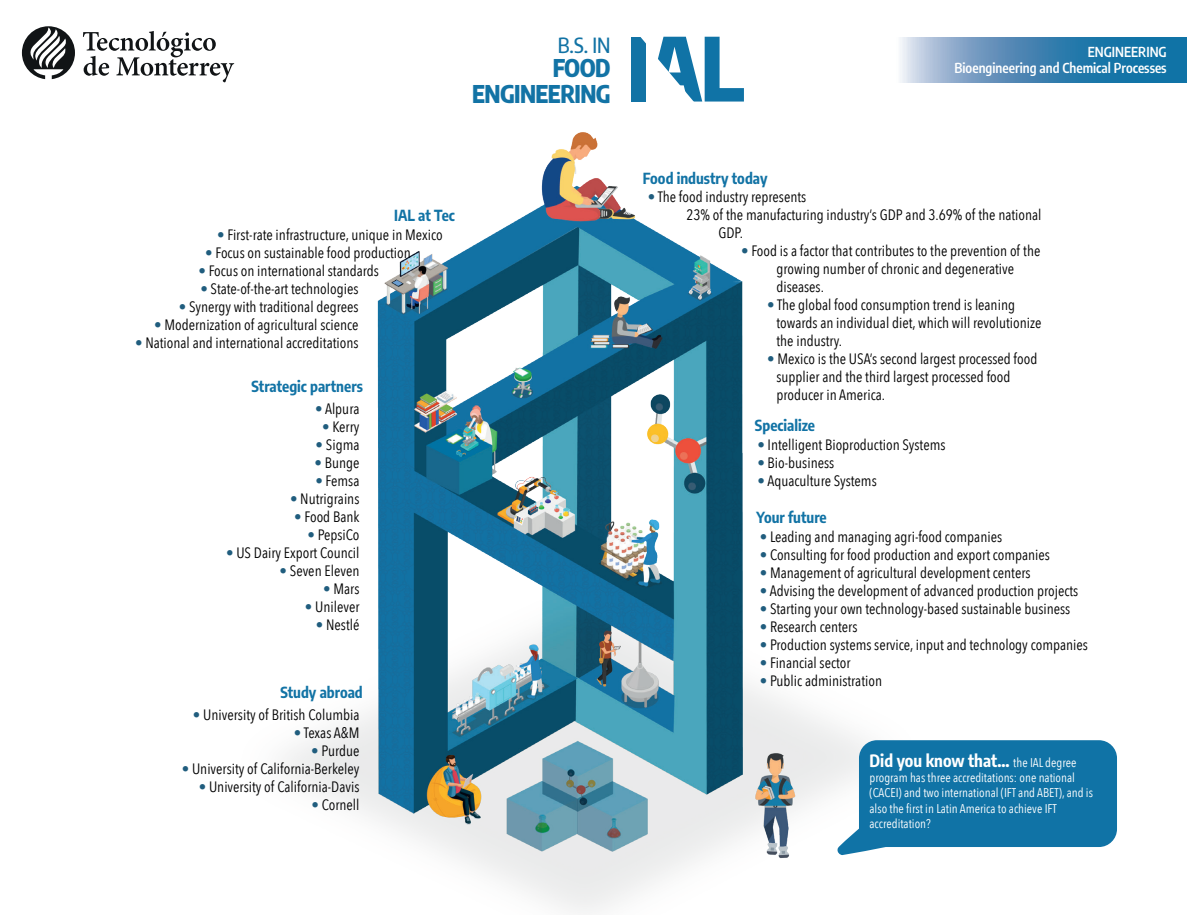
<style>
.page{position:relative;width:1187px;height:915px;background:#fff}
.page>*{position:absolute;margin:0;border:0;box-sizing:border-box;transform-origin:0 0}
.t1{font:800 87.45px "Encode Sans Condensed";color:#1273a5}
.t2{font:800 24px/25.5px "Encode Sans Condensed";letter-spacing:-.025em;color:#1273a5;text-align:right}
.t3{font:500 21px "Encode Sans Condensed";color:#1273a5}
.t4{font:700 16.65px "Encode Sans Condensed";color:#fff}
.t5{font:15px/18px "Avenir Next Condensed";color:#000001}
.t6{font:700 15px "Encode Sans Condensed";color:#1273a5}
.t7{font:600 13.5px/16.2px "Encode Sans Condensed";color:#fff;text-align:right}
.t8{font:12.6px/15.1px "Avenir Next Condensed";color:#fff}
.s1{color:#1073a6}
.s2{color:#205d7e}
.s3{font-family:"Avenir Next Condensed";font-weight:400;font-size:12.6px}
</style>
<div class="page">
<img style="left:284px;top:132px;width:664px;height:781px">
<svg style="left:22px;top:26px;width:53px;height:53px"></svg>
<svg style="left:83px;top:31px;width:151px;height:51px"></svg>
<svg style="left:900px;top:38px;width:286px;height:44px;background:#4f8eb8"></svg>
<div style="left:858px;top:740px;width:258px;height:106px;background:#1073a6;border-radius:18px"></div>
<svg style="left:836px;top:828px;width:49px;height:26px"></svg>
<h3 class="t3" style="left:558px;top:30px;width:54px">B.S. IN</h3>
<h2 class="t2" style="left:472px;top:54px;width:140px">FOOD<br>ENGINEERING</h2>
<h1 class="t1" style="left:627px;top:1px;width:121px">I C<span class="s1">A L</span></h1>
<p class="t7" style="left:954px;top:43px;width:213px">ENGINEERING<br>Bioengineering and Chemical Processes</p>
<p class="t6" style="left:394px;top:204px;width:62px">IAL at Tec</p>
<p class="t5" style="left:217px;top:225px;width:227px"><span class="s2">•</span> First-rate infrastructure, unique in Mexico</p>
<p class="t5" style="left:205px;top:243px;width:207px"><span class="s2">•</span> Focus on sustainable food production</p>
<p class="t5" style="left:198px;top:261px;width:182px"><span class="s2">•</span> Focus on international standards</p>
<p class="t5" style="left:200px;top:279px;width:160px"><span class="s2">•</span> State-of-the-art technologies</p>
<p class="t5" style="left:179px;top:297px;width:181px"><span class="s2">•</span> Synergy with traditional degrees</p>
<p class="t5" style="left:154px;top:315px;width:206px"><span class="s2">•</span> Modernization of agricultural science</p>
<p class="t5" style="left:135px;top:333px;width:225px"><span class="s2">•</span> National and international accreditations</p>
<p class="t6" style="left:251px;top:375px;width:113px">Strategic partners</p>
<p class="t5" style="left:315px;top:399px;width:46px"><span class="s2">•</span> Alpura</p>
<p class="t5" style="left:322px;top:417px;width:39px"><span class="s2">•</span> Kerry</p>
<p class="t5" style="left:315px;top:435px;width:45px"><span class="s2">•</span> Sigma</p>
<p class="t5" style="left:314px;top:453px;width:46px"><span class="s2">•</span> Bunge</p>
<p class="t5" style="left:315px;top:471px;width:46px"><span class="s2">•</span> Femsa</p>
<p class="t5" style="left:290px;top:489px;width:71px"><span class="s2">•</span> Nutrigrains</p>
<p class="t5" style="left:294px;top:507px;width:67px"><span class="s2">•</span> Food Bank</p>
<p class="t5" style="left:307px;top:525px;width:53px"><span class="s2">•</span> PepsiCo</p>
<p class="t5" style="left:226px;top:543px;width:135px"><span class="s2">•</span> US Dairy Export Council</p>
<p class="t5" style="left:279px;top:561px;width:81px"><span class="s2">•</span> Seven Eleven</p>
<p class="t5" style="left:323px;top:579px;width:38px"><span class="s2">•</span> Mars</p>
<p class="t5" style="left:305px;top:597px;width:56px"><span class="s2">•</span> Unilever</p>
<p class="t5" style="left:316px;top:615px;width:45px"><span class="s2">•</span> Nestlé</p>
<p class="t6" style="left:280px;top:680px;width:84px">Study abroad</p>
<p class="t5" style="left:193px;top:704px;width:168px"><span class="s2">•</span> University of British Columbia</p>
<p class="t5" style="left:294px;top:722px;width:67px"><span class="s2">•</span> Texas A&amp;M</p>
<p class="t5" style="left:311px;top:740px;width:50px"><span class="s2">•</span> Purdue</p>
<p class="t5" style="left:182px;top:758px;width:179px"><span class="s2">•</span> University of California-Berkeley</p>
<p class="t5" style="left:199px;top:776px;width:162px"><span class="s2">•</span> University of California-Davis</p>
<p class="t5" style="left:311px;top:794px;width:49px"><span class="s2">•</span> Cornell</p>
<p class="t6" style="left:643px;top:167px;width:126px">Food industry today</p>
<p class="t5" style="left:647px;top:187px;width:160px"><span class="s2">•</span> The food industry represents</p>
<p class="t5" style="left:686px;top:205px;width:356px">23% of the manufacturing industry’s GDP and 3.69% of the national</p>
<p class="t5" style="left:718px;top:223px;width:26px">GDP.</p>
<p class="t5" style="left:776px;top:241px;width:265px;text-indent:-35px"><span class="s2">•</span> Food is a factor that contributes to the prevention of the growing number of chronic and degenerative diseases.</p>
<p class="t5" style="left:776px;top:295px;width:266px;text-indent:-9px"><span class="s2">•</span> The global food consumption trend is leaning towards an individual diet, which will revolutionize the industry.</p>
<p class="t5" style="left:776px;top:349px;width:262px;text-indent:-9px"><span class="s2">•</span> Mexico is the USA’s second largest processed food supplier and the third largest processed food producer in America.</p>
<p class="t6" style="left:754px;top:414px;width:62px">Specialize</p>
<p class="t5" style="left:757px;top:435px;width:190px"><span class="s2">•</span> Intelligent Bioproduction Systems</p>
<p class="t5" style="left:757px;top:453px;width:78px"><span class="s2">•</span> Bio-business</p>
<p class="t5" style="left:757px;top:471px;width:121px"><span class="s2">•</span> Aquaculture Systems</p>
<p class="t6" style="left:756px;top:506px;width:72px">Your future</p>
<p class="t5" style="left:759px;top:527px;width:244px"><span class="s2">•</span> Leading and managing agri-food companies</p>
<p class="t5" style="left:759px;top:545px;width:292px"><span class="s2">•</span> Consulting for food production and export companies</p>
<p class="t5" style="left:759px;top:563px;width:272px"><span class="s2">•</span> Management of agricultural development centers</p>
<p class="t5" style="left:759px;top:581px;width:320px"><span class="s2">•</span> Advising the development of advanced production projects</p>
<p class="t5" style="left:759px;top:599px;width:312px"><span class="s2">•</span> Starting your own technology-based sustainable business</p>
<p class="t5" style="left:759px;top:617px;width:99px"><span class="s2">•</span> Research centers</p>
<p class="t5" style="left:759px;top:635px;width:329px"><span class="s2">•</span> Production systems service, input and technology companies</p>
<p class="t5" style="left:759px;top:653px;width:92px"><span class="s2">•</span> Financial sector</p>
<p class="t5" style="left:759px;top:671px;width:124px"><span class="s2">•</span> Public administration</p>
<p class="t4" style="left:869px;top:748px;width:208px">Did you know that... <span class="s3">the IAL degree</span></p>
<p class="t8" style="left:869px;top:769px;width:225px">program has three accreditations: one national (CACEI) and two international (IFT and ABET), and is also the first in Latin America to achieve IFT accreditation?</p>
</div>
